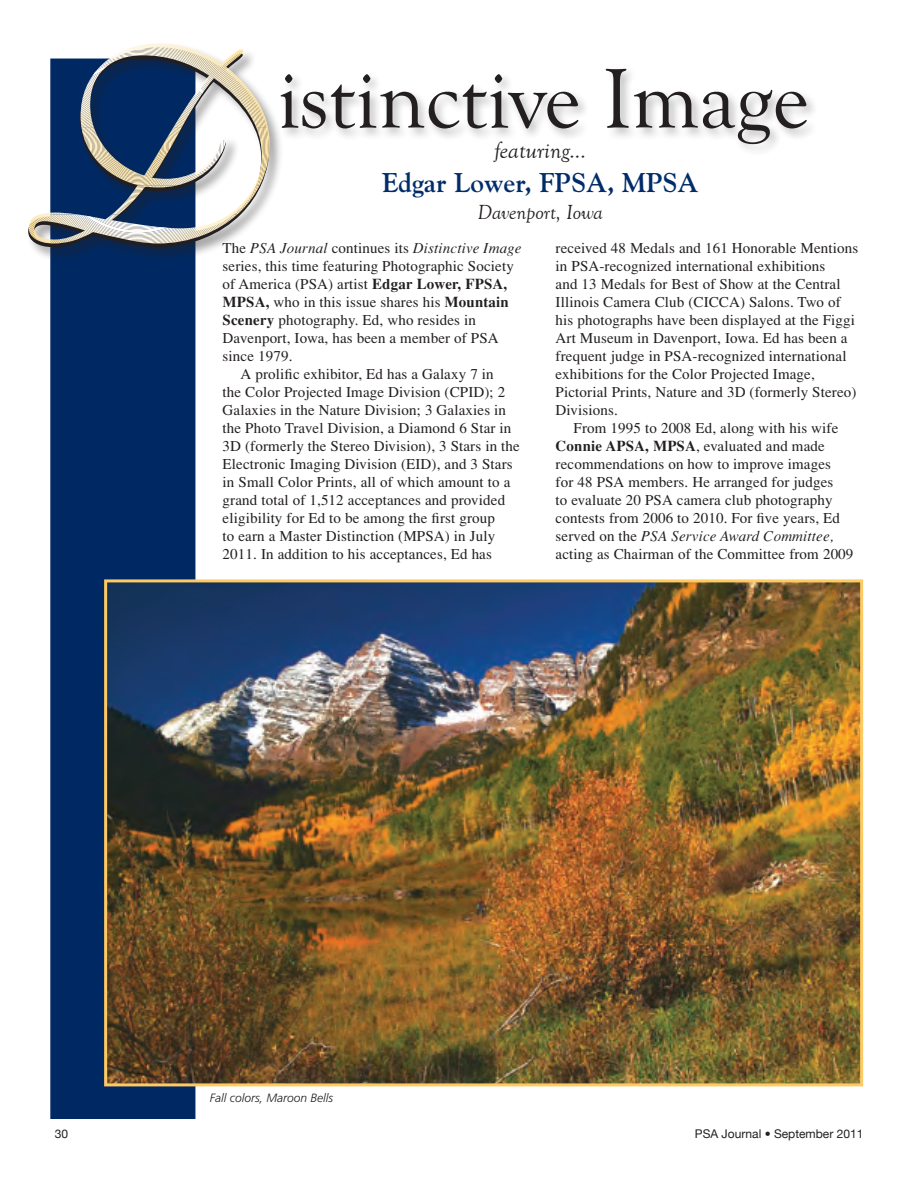
<style>
.page{position:relative;width:918px;height:1188px;background:#fff}
.page>*{position:absolute;margin:0;border:0;box-sizing:border-box;transform-origin:0 0}
.t1{font:87px "Goudy Old Style T";color:#231f20}
.t2{font:700 27px "Goudy";color:#002d6a}
.t3{font:italic 24px "Goudy Old Style T";color:#231f20}
.t4{font:italic 21px "Goudy Old Style T";color:#231f20}
.t5{font:15px/18px "Times";letter-spacing:.01em;color:#231f20}
.t6{font:italic 15px "Times";letter-spacing:.01em;color:#231f20}
.t7{font:12px "Helvetica Neue";color:#231f20}
.t8{font:italic 300 12px "Frutiger";color:#231f20}
.s1{font-style:normal}
.s2{font-weight:700}
.s3{font-style:italic}
</style>
<div class="page">
<div style="left:50px;top:59px;width:145px;height:1060px;background:#002963;border:2px solid #002963"></div>
<div style="left:277px;top:65px;width:641px;height:123px;background:#231f20;opacity:.3"></div>
<div style="left:26px;top:41px;width:265px;height:227px;background:#231f20;opacity:.4"></div>
<svg style="left:29px;top:44px;width:241px;height:200px"></svg>
<img style="left:108px;top:583px;width:751px;height:499px">
<div style="left:104px;top:579px;width:759px;height:507px;border:3px solid #feca64"></div>
<h1 class="t1" style="left:277px;top:51px;width:534px">istinctive Image</h1>
<h2 class="t2" style="left:382px;top:167px;width:318px">Edgar Lower, FPSA, MPSA</h2>
<h3 class="t4" style="left:478px;top:201px;width:127px">Davenport, Iowa</h3>
<h3 class="t3" style="left:494px;top:137px;width:93px">featuring...</h3>
<p class="t6" style="left:223px;top:239px;width:300px"><span class="s1">The</span> PSA Journal <span class="s1">continues its</span> Distinctive Image</p>
<p class="t5" style="left:223px;top:257px;width:293px">series, this time featuring Photographic Society</p>
<p class="t5" style="left:223px;top:275px;width:286px">of America (PSA) artist <span class="s2">Edgar Lower, FPSA,</span></p>
<p class="t5" style="left:223px;top:293px;width:288px"><span class="s2">MPSA,</span> who in this issue shares his <span class="s2">Mountain</span></p>
<p class="t5" style="left:223px;top:311px;width:255px"><span class="s2">Scenery</span> photography. Ed, who resides in</p>
<p class="t5" style="left:223px;top:329px;width:278px">Davenport, Iowa, has been a member of PSA</p>
<p class="t5" style="left:223px;top:347px;width:71px">since 1979.</p>
<p class="t5" style="left:241px;top:365px;width:255px">A prolific exhibitor, Ed has a Galaxy 7 in</p>
<p class="t5" style="left:223px;top:383px;width:284px">the Color Projected Image Division (CPID); 2</p>
<p class="t5" style="left:223px;top:401px;width:285px">Galaxies in the Nature Division; 3 Galaxies in</p>
<p class="t5" style="left:223px;top:419px;width:290px">the Photo Travel Division, a Diamond 6 Star in</p>
<p class="t5" style="left:223px;top:437px;width:299px">3D (formerly the Stereo Division), 3 Stars in the</p>
<p class="t5" style="left:223px;top:455px;width:292px">Electronic Imaging Division (EID), and 3 Stars</p>
<p class="t5" style="left:223px;top:473px;width:289px">in Small Color Prints, all of which amount to a</p>
<p class="t5" style="left:223px;top:491px;width:284px">grand total of 1,512 acceptances and provided</p>
<p class="t5" style="left:223px;top:509px;width:274px">eligibility for Ed to be among the first group</p>
<p class="t5" style="left:223px;top:527px;width:274px">to earn a Master Distinction (MPSA) in July</p>
<p class="t5" style="left:223px;top:545px;width:271px">2011. In addition to his acceptances, Ed has</p>
<p class="t5" style="left:556px;top:239px;width:304px">received 48 Medals and 161 Honorable Mentions in PSA-recognized international exhibitions<br>and 13 Medals for Best of Show at the Central Illinois Camera Club (CICCA) Salons. Two of his photographs have been displayed at the Figgi Art Museum in Davenport, Iowa. Ed has been a frequent judge in PSA-recognized international exhibitions for the Color Projected Image, Pictorial Prints, Nature and 3D (formerly Stereo)<br>Divisions.</p>
<p class="t5" style="left:556px;top:419px;width:299px;text-indent:18px">From 1995 to 2008 Ed, along with his wife <span class="s2">Connie APSA, MPSA</span>, evaluated and made recommendations on how to improve images<br>for 48 PSA members. He arranged for judges<br>to evaluate 20 PSA camera club photography contests from 2006 to 2010. For five years, Ed served on the <span class="s3">PSA Service Award Committee, </span>acting as Chairman of the Committee from 2009</p>
<p class="t8" style="left:210px;top:1091px;width:125px">Fall colors, Maroon Bells</p>
<p class="t7" style="left:55px;top:1126px;width:15px">30</p>
<p class="t7" style="left:695px;top:1126px;width:170px">PSA Journal • September 2011</p>
</div>
